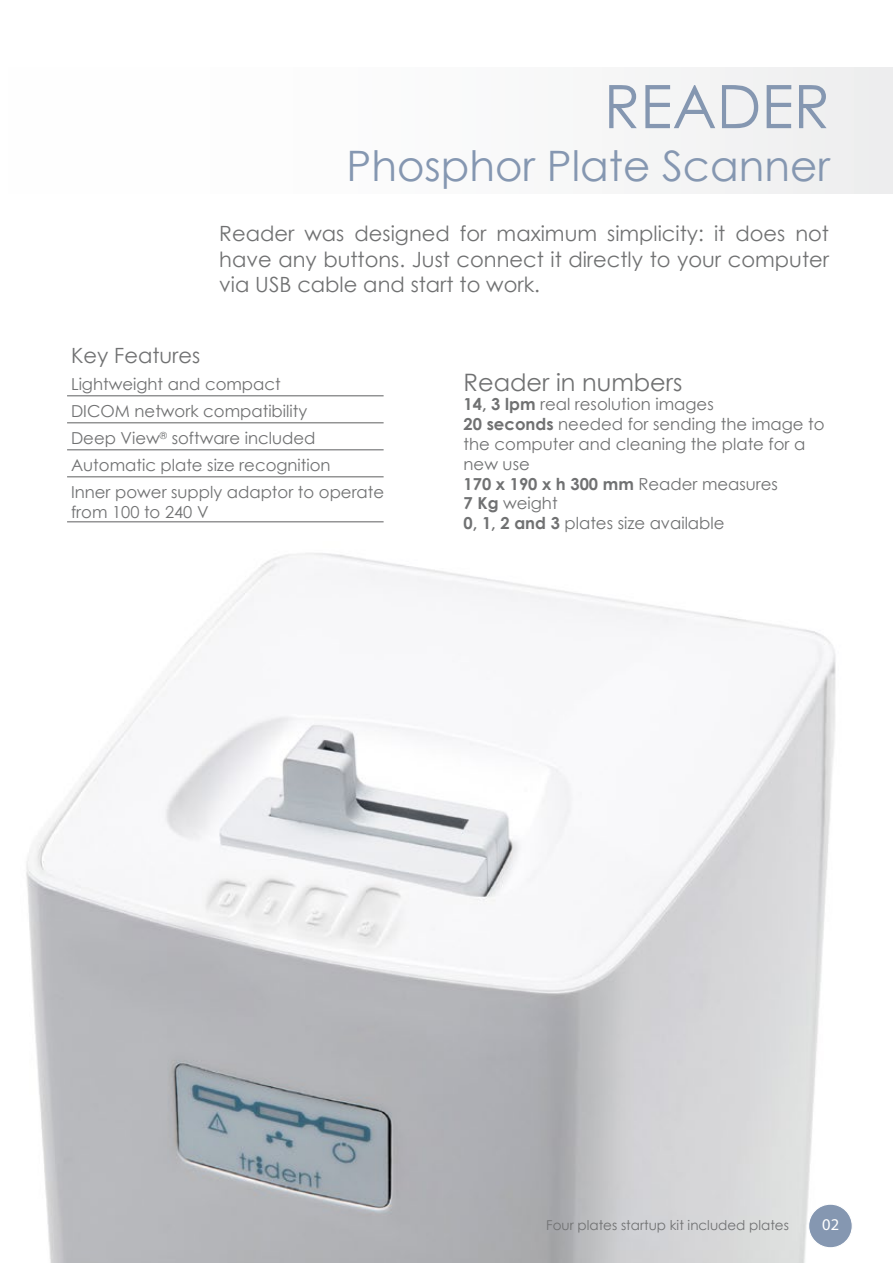
<style>
.page{position:relative;width:893px;height:1263px;background:#fff}
.page>*{position:absolute;margin:0;border:0;box-sizing:border-box;transform-origin:0 0}
.t1{font:60px "Century Gothic";color:#8597b1}
.t2{font:42px "Century Gothic";color:#8597b1}
.t3{font:24px "Century Gothic";color:#707172}
.t4{font:21px/25.2px "Century Gothic";color:#707172;text-align:justify}
.t5{font:16.5px/19.8px "Century Gothic";color:#707172}
.t6{font:16.5px "Myriad Pro";color:#fff}
.t7{font:13.5px "Century Gothic";color:#707172}
.s1{font-weight:700}
</style>
<div class="page">
<img style="left:26px;top:522px;width:810px;height:741px">
<div style="left:0;top:67px;width:893px;height:126px;background:#fafafa"></div>
<hr style="left:67px;top:395px;width:317px;height:1px;background:#707172">
<hr style="left:67px;top:422px;width:317px;height:1px;background:#707172">
<hr style="left:67px;top:449px;width:317px;height:1px;background:#707172">
<hr style="left:67px;top:476px;width:317px;height:1px;background:#707172">
<hr style="left:67px;top:521px;width:317px;height:1px;background:#707172">
<div style="left:809px;top:1204px;width:43px;height:44px;background:#8597b1;border-radius:50%"></div>
<div style="left:808px;top:1203px;width:45px;height:45px;border:1px solid #fff;border-radius:50%"></div>
<h1 class="t1" style="left:604px;top:65px;width:228px">READER</h1>
<h2 class="t2" style="left:347px;top:136px;width:485px">Phosphor Plate Scanner</h2>
<p class="t4" style="left:219px;top:221px;width:611px">Reader was designed for maximum simplicity: it does not have any buttons. Just connect it directly to your computer via USB cable and start to work.</p>
<p class="t4" style="left:71px;top:342px;width:131px">Key Features</p>
<p class="t5" style="left:71px;top:371px;width:315px;line-height:27px">Lightweight and compact<br>DICOM network compatibility<br>Deep View<sup>®</sup> software included<br>Automatic plate size recognition<br>Inner power supply adaptor to operate</p>
<p class="t5" style="left:71px;top:502px;width:139px">from 100 to 240 V</p>
<h3 class="t3" style="left:464px;top:365px;width:220px">Reader in numbers</h3>
<p class="t5" style="left:464px;top:394px;width:362px"><span class="s1">14, 3 lpm</span> real resolution images<br><span class="s1">20 seconds</span> needed for sending the image to the computer and cleaning the plate for a new use<br><span class="s1">170 x 190 x h 300 mm</span> Reader measures<br><span class="s1">7 Kg</span> weight<br><span class="s1">0, 1, 2 and 3</span> plates size available</p>
<p class="t7" style="left:546px;top:1215px;width:244px">Four plates startup kit included plates</p>
<p class="t6" style="left:822px;top:1214px;width:18px">02</p>
</div>
